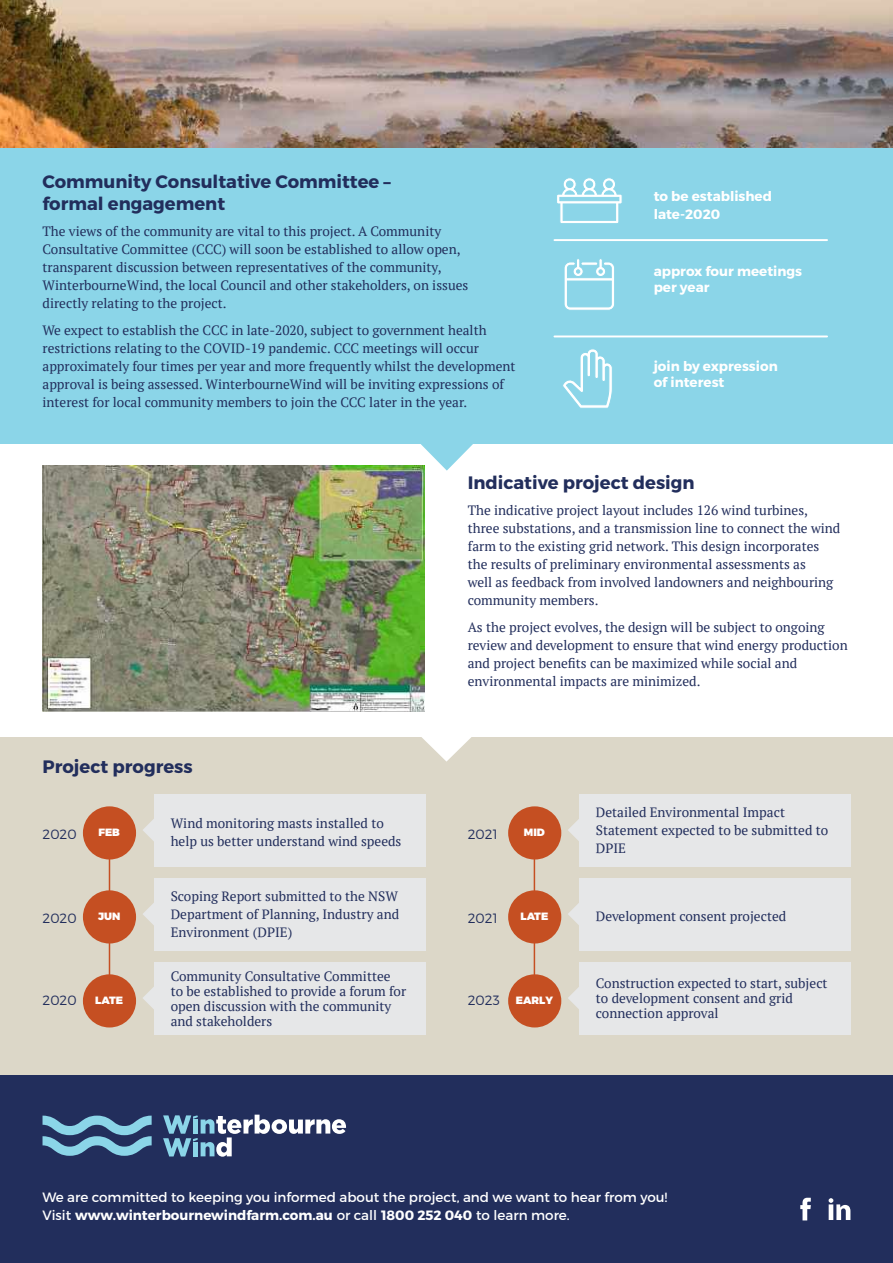
<style>
.page{position:relative;width:893px;height:1263px;background:#fff}
.page>*{position:absolute;margin:0;border:0;box-sizing:border-box;transform-origin:0 0}
.t1{font:700 18px/21.6px "Montserrat";color:#222e5c}
.t2{font:13.5px/18px "PT Serif";color:#222e5c}
.t3{font:13.5px/18px "Montserrat";color:#fff}
.t4{font:700 13.5px/16.2px "Montserrat";color:#fff}
.t5{font:300 13.5px "Montserrat";color:#222e5c}
.t6{font:900 10.5px "Montserrat";color:#fff}
.s1{font-weight:700}
</style>
<div class="page">
<img style="left:0;top:0;width:893px;height:148px">
<div style="left:0;top:1072px;width:893px;height:191px;background:#222e5c"></div>
<svg style="left:43px;top:1115px;width:109px;height:41px"></svg>
<svg style="left:163px;top:1115px;width:183px;height:42px"></svg>
<svg style="left:829px;top:1198px;width:21px;height:22px"></svg>
<svg style="left:800px;top:1198px;width:11px;height:22px"></svg>
<img style="left:43px;top:465px;width:381px;height:247px">
<div style="left:0;top:148px;width:893px;height:296px;background:#8bd5e8"></div>
<svg style="left:420px;top:444px;width:53px;height:27px"></svg>
<div style="left:0;top:737px;width:893px;height:338px;background:#dcd7c8"></div>
<hr style="left:109px;top:832px;width:1px;height:169px;background:#c54f22">
<hr style="left:534px;top:832px;width:1px;height:169px;background:#c54f22">
<div style="left:83px;top:806px;width:53px;height:53px;background:#c54f22;border-radius:50%"></div>
<div style="left:508px;top:806px;width:53px;height:53px;background:#c54f22;border-radius:50%"></div>
<div style="left:83px;top:890px;width:53px;height:53px;background:#c54f22;border-radius:50%"></div>
<div style="left:508px;top:890px;width:53px;height:53px;background:#c54f22;border-radius:50%"></div>
<div style="left:83px;top:974px;width:53px;height:53px;background:#c54f22;border-radius:50%"></div>
<div style="left:508px;top:974px;width:53px;height:53px;background:#c54f22;border-radius:50%"></div>
<div style="left:154px;top:794px;width:271px;height:72px;background:#e6e7e8"></div>
<div style="left:579px;top:794px;width:271px;height:72px;background:#e6e7e8"></div>
<div style="left:154px;top:877px;width:271px;height:73px;background:#e6e7e8"></div>
<div style="left:579px;top:877px;width:271px;height:73px;background:#e6e7e8"></div>
<div style="left:154px;top:961px;width:271px;height:73px;background:#e6e7e8"></div>
<div style="left:579px;top:961px;width:271px;height:73px;background:#e6e7e8"></div>
<svg style="left:143px;top:819px;width:11px;height:22px"></svg>
<svg style="left:568px;top:819px;width:11px;height:22px"></svg>
<svg style="left:143px;top:903px;width:11px;height:22px"></svg>
<svg style="left:568px;top:903px;width:11px;height:22px"></svg>
<svg style="left:143px;top:987px;width:11px;height:22px"></svg>
<svg style="left:568px;top:987px;width:11px;height:22px"></svg>
<svg style="left:422px;top:737px;width:49px;height:25px"></svg>
<hr style="left:554px;top:239px;width:273px;height:2px;background:#fff">
<hr style="left:554px;top:335px;width:273px;height:2px;background:#fff">
<svg style="left:557px;top:178px;width:65px;height:45px"></svg>
<svg style="left:564px;top:259px;width:50px;height:51px"></svg>
<svg style="left:563px;top:349px;width:49px;height:59px"></svg>
<h1 class="t1" style="left:43px;top:171px;width:350px">Community Consultative Committee – formal engagement</h1>
<p class="t2" style="left:43px;top:222px;width:427px">The views of the community are vital to this project. A Community Consultative Committee (CCC) will soon be established to allow open, transparent discussion between representatives of the community, WinterbourneWind, the local Council and other stakeholders, on issues directly relating to the project.</p>
<p class="t2" style="left:43px;top:321px;width:475px">We expect to establish the CCC in late-2020, subject to government health restrictions relating to the COVID-19 pandemic. CCC meetings will occur approximately four times per year and more frequently whilst the development approval is being assessed. WinterbourneWind will be inviting expressions of interest for local community members to join the CCC later in the year.</p>
<p class="t4" style="left:654px;top:187px;width:120px;line-height:18px">to be established late-2020</p>
<p class="t4" style="left:654px;top:263px;width:150px">approx four meetings per year</p>
<p class="t4" style="left:654px;top:359px;width:126px">join by expression of interest</p>
<h1 class="t1" style="left:43px;top:756px;width:152px">Project progress</h1>
<h1 class="t1" style="left:468px;top:472px;width:228px">Indicative project design</h1>
<p class="t2" style="left:468px;top:501px;width:374px">The indicative project layout includes 126 wind turbines, three substations, and a transmission line to connect the wind farm to the existing grid network. This design incorporates the results of preliminary environmental assessments as<br>well as feedback from involved landowners and neighbouring community members.</p>
<p class="t2" style="left:468px;top:618px;width:381px">As the project evolves, the design will be subject to ongoing review and development to ensure that wind energy production and project benefits can be maximized while social and environmental impacts are minimized.</p>
<p class="t2" style="left:171px;top:814px;width:232px">Wind monitoring masts installed to help us better understand wind speeds</p>
<p class="t2" style="left:596px;top:803px;width:234px">Detailed Environmental Impact<br>Statement expected to be submitted to<br>DPIE</p>
<p class="t2" style="left:171px;top:887px;width:230px;text-align:justify">Scoping Report submitted to the NSW Department of Planning, Industry and Environment (DPIE)</p>
<p class="t6" style="left:98px;top:825px;width:23px">FEB</p>
<p class="t6" style="left:524px;top:825px;width:22px">MID</p>
<p class="t5" style="left:43px;top:825px;width:36px">2020</p>
<p class="t5" style="left:468px;top:825px;width:31px">2021</p>
<p class="t2" style="left:596px;top:907px;width:192px">Development consent projected</p>
<p class="t6" style="left:98px;top:909px;width:24px">JUN</p>
<p class="t6" style="left:520px;top:909px;width:29px">LATE</p>
<p class="t5" style="left:43px;top:909px;width:36px">2020</p>
<p class="t5" style="left:468px;top:909px;width:31px">2021</p>
<p class="t2" style="left:171px;top:968px;width:237px;line-height:15px">Community Consultative Committee to be established to provide a forum for open discussion with the community and stakeholders</p>
<p class="t2" style="left:596px;top:976px;width:233px;line-height:15px">Construction expected to start, subject to development consent and grid connection approval</p>
<p class="t5" style="left:43px;top:992px;width:36px">2020</p>
<p class="t5" style="left:468px;top:992px;width:34px">2023</p>
<p class="t6" style="left:95px;top:993px;width:29px">LATE</p>
<p class="t6" style="left:516px;top:993px;width:39px">EARLY</p>
<p class="t3" style="left:43px;top:1188px;width:626px">We are committed to keeping you informed about the project, and we want to hear from you!<br>Visit <span class="s1">www.winterbournewindfarm.com.au</span> or call <span class="s1">1800 252 040</span> to learn more.</p>
</div>
